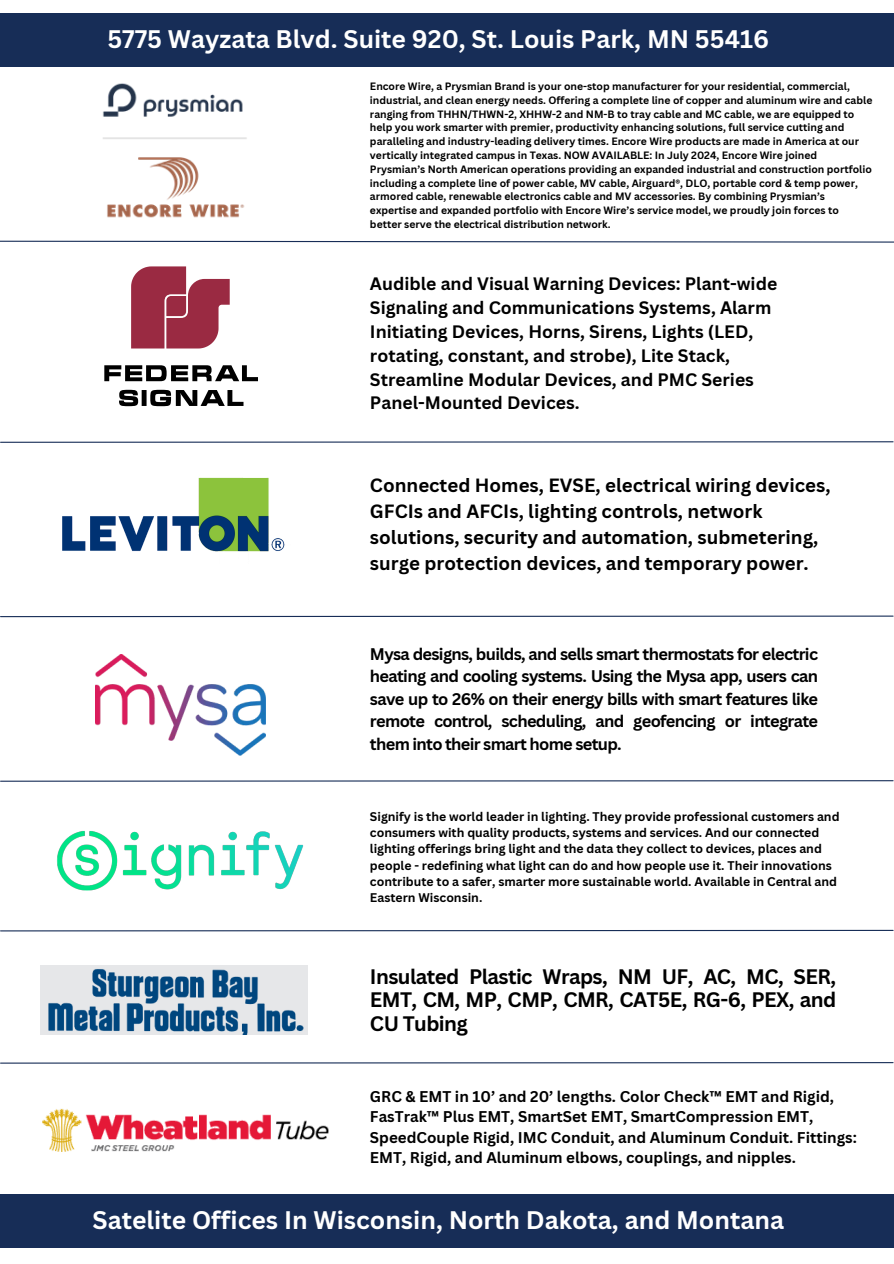
<style>
.page{position:relative;width:894px;height:1264px;background:#fff}
.page>*{position:absolute;margin:0;border:0;box-sizing:border-box;transform-origin:0 0}
.t1{font:700 24.75px "Canva Sans";color:#fff}
.t2{font:700 20.4px/23.9px "Canva Sans";letter-spacing:-.03em;color:#000;text-align:justify}
.t3{font:700 18.6px/26px "Canva Sans";color:#000}
.t4{font:700 17.55px/23.9px "Canva Sans";color:#000}
.t5{font:700 16.35px/22.5px "Canva Sans";letter-spacing:-.04em;color:#000;text-align:justify}
.t6{font:700 15.15px/20.5px "Canva Sans";color:#000}
.t7{font:700 12.15px/16.4px "Canva Sans";color:#000}
.t8{font:700 10.35px/13.8px "Canva Sans";color:#000}
</style>
<div class="page">
<div style="left:0;top:1194px;width:893px;height:53px;background:#172d57"></div>
<svg style="left:0;top:441px;width:893px;height:2px;background:#7b879f"></svg>
<img style="left:41px;top:965px;width:267px;height:69px">
<img style="left:57px;top:831px;width:247px;height:60px">
<img style="left:95px;top:654px;width:170px;height:102px">
<div style="left:0;top:13px;width:893px;height:53px;background:#172d57"></div>
<img style="left:62px;top:477px;width:223px;height:75px">
<svg style="left:131px;top:266px;width:99px;height:82px"></svg>
<svg style="left:104px;top:365px;width:154px;height:41px"></svg>
<svg style="left:0;top:615px;width:893px;height:2px;background:#7f8ba2"></svg>
<svg style="left:0;top:780px;width:893px;height:2px;background:#7b879f"></svg>
<svg style="left:0;top:929px;width:893px;height:3px"></svg>
<img style="left:42px;top:1108px;width:287px;height:44px">
<svg style="left:0;top:1062px;width:893px;height:2px;background:#7b879f"></svg>
<svg style="left:0;top:240px;width:893px;height:3px"></svg>
<img style="left:102px;top:83px;width:145px;height:135px">
<p class="t1" style="left:107px;top:21px;width:663px">5775 Wayzata Blvd. Suite 920, St. Louis Park, MN 55416</p>
<p class="t8" style="left:370px;top:79px;width:504px">Encore Wire, a Prysmian Brand is your one-stop manufacturer for your residential, commercial, industrial, and clean energy needs. Offering a complete line of copper and aluminum wire and cable ranging from THHN/THWN-2, XHHW-2 and NM-B to tray cable and MC cable, we are equipped to help you work smarter with premier, productivity enhancing solutions, full service cutting and paralleling and industry-leading delivery times. Encore Wire products are made in America at our vertically integrated campus in Texas. NOW AVAILABLE: In July 2024, Encore Wire joined Prysmian’s North American operations providing an expanded industrial and construction portfolio including a complete line of power cable, MV cable, Airguard®, DLO, portable cord &amp; temp power, armored cable, renewable electronics cable and MV accessories. By combining Prysmian’s expertise and expanded portfolio with Encore Wire’s service model, we proudly join forces to better serve the electrical distribution network.</p>
<p class="t4" style="left:370px;top:271px;width:408px">Audible and Visual Warning Devices: Plant-wide Signaling and Communications Systems, Alarm Initiating Devices, Horns, Sirens, Lights (LED, rotating, constant, and strobe), Lite Stack, Streamline Modular Devices, and PMC Series Panel-Mounted Devices.</p>
<h5 class="t3" style="left:370px;top:472px;width:462px">Connected Homes, EVSE, electrical wiring devices, GFCIs and AFCIs, lighting controls, network solutions, security and automation, submetering, surge protection devices, and temporary power.</h5>
<h2 class="t5" style="left:370px;top:642px;width:449px">Mysa designs, builds, and sells smart thermostats for electric heating and cooling systems. Using the Mysa app, users can save up to 26% on their energy bills with smart features like remote control, scheduling, and geofencing or integrate them into their smart home setup.</h2>
<p class="t7" style="left:370px;top:807px;width:471px">Signify is the world leader in lighting. They provide professional customers and consumers with quality products, systems and services. And our connected lighting offerings bring light and the data they collect to devices, places and people - redefining what light can do and how people use it. Their innovations contribute to a safer, smarter more sustainable world. Available in Central and Eastern Wisconsin.</p>
<p class="t2" style="left:370px;top:963px;width:467px">Insulated Plastic Wraps, NM UF, AC, MC, SER, EMT, CM, MP, CMP, CMR, CAT5E, RG-6, PEX, and CU Tubing</p>
<h2 class="t6" style="left:370px;top:1085px;width:488px">GRC &amp; EMT in 10’ and 20’ lengths. Color Check™ EMT and Rigid, FasTrak™ Plus EMT, SmartSet EMT, SmartCompression EMT, SpeedCouple Rigid, IMC Conduit, and Aluminum Conduit. Fittings:<br>EMT, Rigid, and Aluminum elbows, couplings, and nipples.</h2>
<h3 class="t1" style="left:92px;top:1202px;width:692px">Satelite Offices In Wisconsin, North Dakota, and Montana</h3>
</div>
